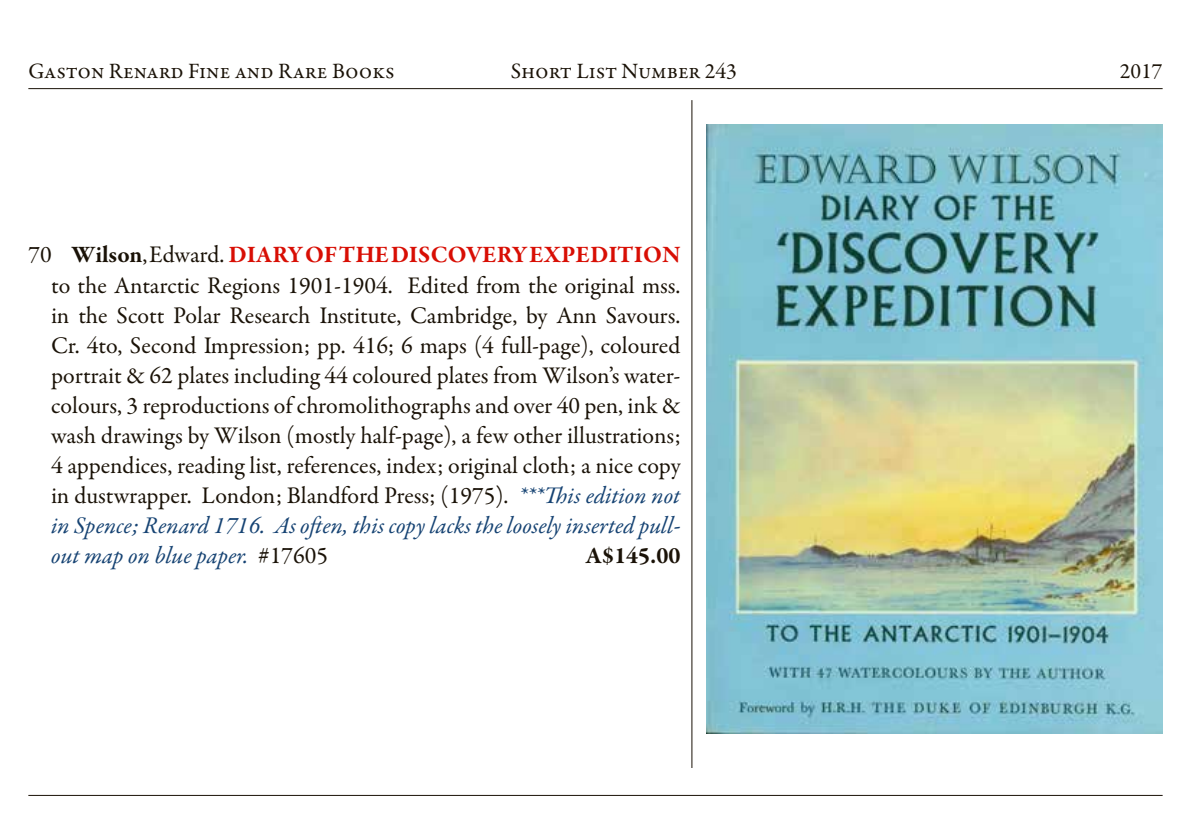
<style>
.page{position:relative;width:1191px;height:840px;background:#fff}
.page>*{position:absolute;margin:0;border:0;box-sizing:border-box;transform-origin:0 0}
.t1{font:24px/30px "Garamond Premr Pro";letter-spacing:-.005em;color:#1a1207;text-align:justify}
.t2{font:700 24px "Garamond Premr Pro";color:#1a1207}
.t3{font:22px "Garamond Premr Pro";color:#1a1207}
.s1{font-weight:700}
.s2{font-weight:700;color:#d80e04}
.s3{font-style:italic;color:#164373}
</style>
<div class="page">
<hr style="left:28px;top:88px;width:1134px;height:1px;background:#1a1207">
<hr style="left:28px;top:794px;width:1134px;height:1px;background:#1a1207">
<hr style="left:691px;top:100px;width:1px;height:667px;background:#1a1207">
<img style="left:706px;top:124px;width:456px;height:608px">
<p class="t3" style="left:28px;top:57px;width:368px">Gaston Renard Fine and Rare Books</p>
<p class="t3" style="left:511px;top:57px;width:228px">Short List Number 243</p>
<p class="t3" style="left:1119px;top:57px;width:44px">2017</p>
<p class="t1" style="left:51px;top:240px;width:631px;text-indent:-23px">70 <span class="s1">Wilson</span>, Edward. <span class="s2">DIARY OF THE DISCOVERY EXPEDITION </span>to the Antarctic Regions 1901-1904. Edited from the original mss. in the Scott Polar Research Institute, Cambridge, by Ann Savours.<br>Cr. 4to, Second Impression; pp. 416; 6 maps (4 full-page), coloured portrait &amp; 62 plates including 44 coloured plates from Wilson’s water&shy;colours, 3 reproductions of chromolithographs and over 40 pen, ink &amp; wash drawings by Wilson (mostly half-page), a few other illustrations; 4 appendices, reading list, references, index; original cloth; a nice copy in dustwrapper. London; Blandford Press; (1975). <span class="s3">***This edition not in Spence; Renard 1716. As often, this copy lacks the loosely inserted pull&shy;out map on blue paper.</span> #17605</p>
<p class="t2" style="left:586px;top:540px;width:96px">A$145.00</p>
</div>
